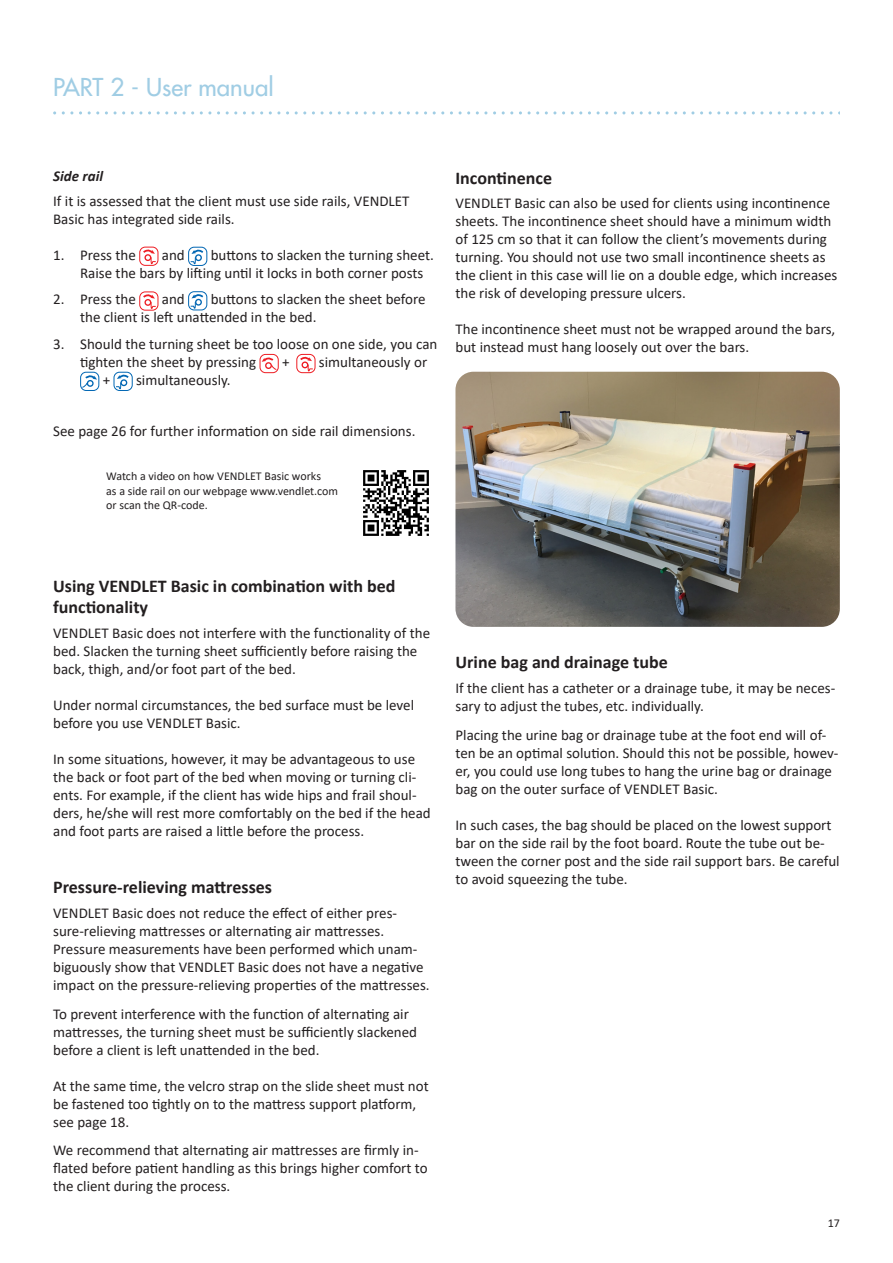
<style>
.page{position:relative;width:893px;height:1263px;background:#fff}
.page>*{position:absolute;margin:0;border:0;box-sizing:border-box;transform-origin:0 0}
.t1{font:24px "Futura";color:#a0cde4}
.Overskrift_2{font:700 18px/21.6px "Calibri";color:#231f20}
.Brødtekst{font:15px/18px "Calibri";color:#231f20}
.Overskrift_3{font:italic 700 15px "Calibri";color:#231f20}
.Brødtekst-2{font:12px/14.4px "Calibri";color:#231f20}
</style>
<div class="page">
<svg style="left:62px;top:111px;width:11px;height:3px"></svg>
<svg style="left:88px;top:111px;width:11px;height:3px"></svg>
<svg style="left:114px;top:111px;width:11px;height:3px"></svg>
<svg style="left:131px;top:111px;width:11px;height:3px"></svg>
<svg style="left:157px;top:111px;width:11px;height:3px"></svg>
<svg style="left:183px;top:111px;width:11px;height:3px"></svg>
<svg style="left:200px;top:111px;width:11px;height:3px"></svg>
<svg style="left:226px;top:111px;width:11px;height:3px"></svg>
<svg style="left:252px;top:111px;width:11px;height:3px"></svg>
<svg style="left:269px;top:111px;width:11px;height:3px"></svg>
<svg style="left:295px;top:111px;width:11px;height:3px"></svg>
<svg style="left:321px;top:111px;width:11px;height:3px"></svg>
<svg style="left:338px;top:111px;width:11px;height:3px"></svg>
<svg style="left:364px;top:111px;width:11px;height:3px"></svg>
<svg style="left:390px;top:111px;width:11px;height:3px"></svg>
<svg style="left:407px;top:111px;width:11px;height:3px"></svg>
<svg style="left:433px;top:111px;width:11px;height:3px"></svg>
<svg style="left:459px;top:111px;width:11px;height:3px"></svg>
<svg style="left:476px;top:111px;width:11px;height:3px"></svg>
<svg style="left:502px;top:111px;width:11px;height:3px"></svg>
<svg style="left:528px;top:111px;width:11px;height:3px"></svg>
<svg style="left:545px;top:111px;width:11px;height:3px"></svg>
<svg style="left:571px;top:111px;width:11px;height:3px"></svg>
<svg style="left:597px;top:111px;width:11px;height:3px"></svg>
<svg style="left:614px;top:111px;width:11px;height:3px"></svg>
<svg style="left:640px;top:111px;width:11px;height:3px"></svg>
<svg style="left:666px;top:111px;width:11px;height:3px"></svg>
<svg style="left:683px;top:111px;width:11px;height:3px"></svg>
<svg style="left:709px;top:111px;width:11px;height:3px"></svg>
<svg style="left:735px;top:111px;width:11px;height:3px"></svg>
<svg style="left:752px;top:111px;width:11px;height:3px"></svg>
<svg style="left:778px;top:111px;width:11px;height:3px"></svg>
<svg style="left:804px;top:111px;width:11px;height:3px"></svg>
<svg style="left:821px;top:111px;width:11px;height:3px"></svg>
<div style="left:139px;top:247px;width:19px;height:19px;border:1px solid #ee1d23;border-radius:6px"></div>
<svg style="left:141px;top:248px;width:15px;height:16px"></svg>
<div style="left:188px;top:247px;width:19px;height:19px;border:1px solid #0166b3;border-radius:6px"></div>
<svg style="left:190px;top:248px;width:15px;height:16px"></svg>
<div style="left:139px;top:291px;width:19px;height:20px;border:1px solid #ee1d23;border-radius:6px"></div>
<svg style="left:141px;top:293px;width:15px;height:16px"></svg>
<div style="left:188px;top:291px;width:19px;height:19px;border:1px solid #0166b3;border-radius:6px"></div>
<svg style="left:190px;top:293px;width:15px;height:16px"></svg>
<div style="left:260px;top:354px;width:19px;height:19px;border:1px solid #ee1d23;border-radius:6px"></div>
<svg style="left:262px;top:356px;width:15px;height:14px"></svg>
<div style="left:296px;top:354px;width:19px;height:19px;border:1px solid #ee1d23;border-radius:6px"></div>
<svg style="left:298px;top:356px;width:15px;height:15px"></svg>
<div style="left:80px;top:372px;width:19px;height:19px;border:1px solid #0166b3;border-radius:6px"></div>
<svg style="left:82px;top:374px;width:15px;height:14px"></svg>
<div style="left:114px;top:372px;width:19px;height:19px;border:1px solid #0166b3;border-radius:6px"></div>
<svg style="left:116px;top:373px;width:15px;height:16px"></svg>
<img style="left:455px;top:372px;width:385px;height:255px">
<img style="left:363px;top:470px;width:66px;height:66px">
<h1 class="t1" style="left:53px;top:72px;width:222px">PART 2 - User manual</h1>
<p class="Overskrift_3" style="left:53px;top:166px;width:51px">Side rail</p>
<p class="Brødtekst" style="left:53px;top:191px;width:358px">If it is assessed that the client must use side rails, VENDLET<br>Basic has integrated side rails.</p>
<p class="Brødtekst" style="left:53px;top:245px;width:84px">1. Press the</p>
<p class="Brødtekst" style="left:162px;top:245px;width:24px">and</p>
<p class="Brødtekst" style="left:80px;top:245px;width:355px;text-indent:131px">buttons to slacken the turning sheet.<br>Raise the bars by lifting until it locks in both corner posts</p>
<p class="Brødtekst" style="left:53px;top:290px;width:84px">2. Press the</p>
<p class="Brødtekst" style="left:162px;top:290px;width:24px">and</p>
<p class="Brødtekst" style="left:80px;top:290px;width:347px;text-indent:131px">buttons to slacken the sheet before the client is left unattended in the bed.</p>
<p class="Brødtekst" style="left:80px;top:334px;width:359px;text-indent:-27px">3. Should the turning sheet be too loose on one side, you can tighten the sheet by pressing</p>
<p class="Brødtekst" style="left:282px;top:352px;width:9px">+</p>
<p class="Brødtekst" style="left:319px;top:352px;width:110px">simultaneously or</p>
<p class="Brødtekst" style="left:103px;top:370px;width:9px">+</p>
<p class="Brødtekst" style="left:136px;top:370px;width:96px">simultaneously.</p>
<p class="Brødtekst" style="left:53px;top:421px;width:364px">See page 26 for further information on side rail dimensions.</p>
<p class="Brødtekst-2" style="left:106px;top:469px;width:233px">Watch a video on how VENDLET Basic works<br>as a side rail on our webpage www.vendlet.com</p>
<p class="Brødtekst-2" style="left:106px;top:498px;width:103px">or scan the QR-code.</p>
<p class="Overskrift_2" style="left:455px;top:167px;width:98px">Incontinence</p>
<p class="Brødtekst" style="left:455px;top:194px;width:383px">VENDLET Basic can also be used for clients using incontinence sheets. The incontinence sheet should have a minimum width of 125 cm so that it can follow the client’s movements during turning. You should not use two small incontinence sheets as the client in this case will lie on a double edge, which increases the risk of developing pressure ulcers.</p>
<p class="Brødtekst" style="left:455px;top:320px;width:381px">The incontinence sheet must not be wrapped around the bars, but instead must hang loosely out over the bars.</p>
<p class="Overskrift_2" style="left:53px;top:575px;width:344px">Using VENDLET Basic in combination with bed functionality</p>
<p class="Brødtekst" style="left:53px;top:623px;width:379px">VENDLET Basic does not interfere with the functionality of the bed. Slacken the turning sheet sufficiently before raising the back, thigh, and/or foot part of the bed.</p>
<p class="Brødtekst" style="left:53px;top:695px;width:363px">Under normal circumstances, the bed surface must be level before you use VENDLET Basic.</p>
<p class="Brødtekst" style="left:53px;top:749px;width:379px">In some situations, however, it may be advantageous to use the back or foot part of the bed when moving or turning cli&shy;ents. For example, if the client has wide hips and frail shoul&shy;ders, he/she will rest more comfortably on the bed if the head and foot parts are raised a little before the process.</p>
<p class="Overskrift_2" style="left:53px;top:876px;width:220px">Pressure-relieving mattresses</p>
<p class="Brødtekst" style="left:53px;top:903px;width:378px">VENDLET Basic does not reduce the effect of either pres&shy;sure-relieving mattresses or alternating air mattresses.<br>Pressure measurements have been performed which unam&shy;biguously show that VENDLET Basic does not have a negative impact on the pressure-relieving properties of the mattresses.</p>
<p class="Brødtekst" style="left:53px;top:1004px;width:365px">To prevent interference with the function of alternating air mattresses, the turning sheet must be sufficiently slackened before a client is left unattended in the bed.</p>
<p class="Brødtekst" style="left:53px;top:1076px;width:377px">At the same time, the velcro strap on the slide sheet must not be fastened too tightly on to the mattress support platform, see page 18.</p>
<p class="Brødtekst" style="left:53px;top:1141px;width:376px">We recommend that alternating air mattresses are firmly in&shy;flated before patient handling as this brings higher comfort to the client during the process.</p>
<p class="Overskrift_2" style="left:455px;top:651px;width:214px">Urine bag and drainage tube</p>
<p class="Brødtekst" style="left:455px;top:678px;width:381px">If the client has a catheter or a drainage tube, it may be neces&shy;sary to adjust the tubes, etc. individually.</p>
<p class="Brødtekst" style="left:455px;top:725px;width:384px">Placing the urine bag or drainage tube at the foot end will of&shy;ten be an optimal solution. Should this not be possible, howev&shy;er, you could use long tubes to hang the urine bag or drainage bag on the outer surface of VENDLET Basic.</p>
<p class="Brødtekst" style="left:455px;top:815px;width:386px">In such cases, the bag should be placed on the lowest support bar on the side rail by the foot board. Route the tube out be&shy;tween the corner post and the side rail support bars. Be careful to avoid squeezing the tube.</p>
<p class="Brødtekst-2" style="left:828px;top:1215px;width:14px">17</p>
</div>
